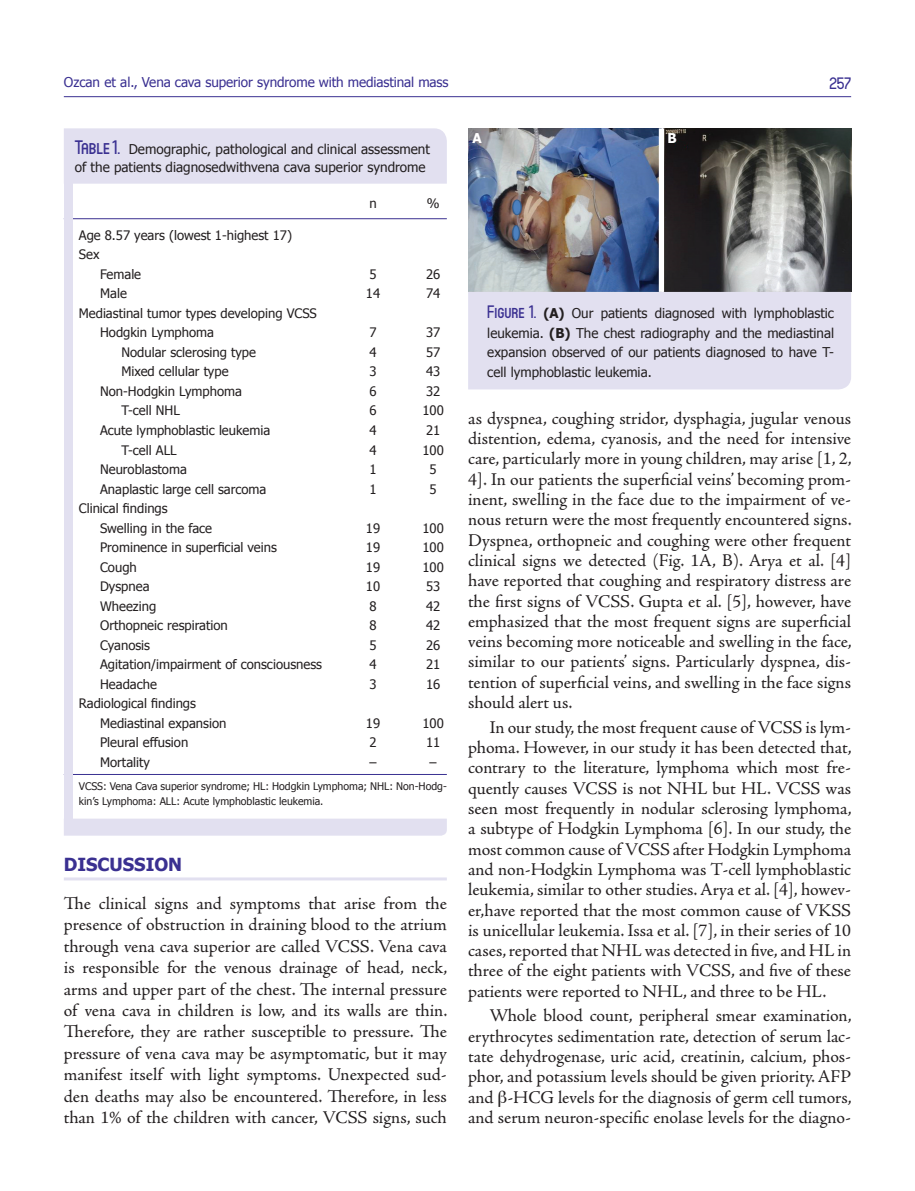
<style>
.page{position:relative;width:915px;height:1191px;background:#fff}
.page>*{position:absolute;margin:0;border:0;box-sizing:border-box;transform-origin:0 0}
._01__Yazı_Metni_NCI{font:18px/20.2px "Adobe Jenson Pro";letter-spacing:-.005em;color:#231f20;text-align:justify}
._06__Yazı_Konu_Basli{font:700 18px "Tahoma";color:#3a3091}
.t1{font:500 16.5px "Circula";color:#3a3091}
._10__Sekil_altyazısı{font:13.5px/19.5px "Tahoma";color:#231f20;text-align:justify}
._07__Tablo_Baslik_NC{font:13.5px/18px "Tahoma";color:#231f20}
.t2{font:13.5px "Tahoma";letter-spacing:-.005em;color:#3a3091}
._10__Sekil_altyazısı-2{font:700 13.5px "Tahoma";color:#fff}
.t3{font:13.05px "Tahoma";color:#231f20}
.t4{font:10.5px/15px "Tahoma";color:#231f20}
.s1{font-family:"Circula";font-weight:500;font-size:19.5px;color:#3a3091}
.s2{font-family:"Circula";font-weight:500;font-size:18px;color:#3a3091}
.s3{font-weight:700}
</style>
<div class="page">
<hr style="left:64px;top:96px;width:786px;height:1px;background:#3a3091">
<hr style="left:64px;top:877px;width:382px;height:3px;background:#e2e0f0">
<div style="left:64px;top:818px;width:382px;height:17px;background:#e2e0f0"></div>
<div style="left:64px;top:128px;width:382px;height:56px;background:#e2e0f0"></div>
<hr style="left:64px;top:774px;width:382px;height:1px;background:#3a3091">
<hr style="left:64px;top:218px;width:382px;height:1px;background:#3a3091">
<div style="left:64px;top:177px;width:8px;height:650px;background:#e2e0f0"></div>
<img style="left:468px;top:128px;width:382px;height:164px">
<div style="left:468px;top:292px;width:382px;height:97px;background:#e2e0f0"></div>
<div style="left:658px;top:128px;width:5px;height:164px;background:#fff"></div>
<p class="t2" style="left:64px;top:73px;width:386px">Ozcan et al., Vena cava superior syndrome with mediastinal mass</p>
<p class="t1" style="left:829px;top:73px;width:23px">257</p>
<p class="_07__Tablo_Baslik_NC" style="left:75px;top:140px;width:356px"><span class="s1">Table 1.</span> Demographic, pathological and clinical assessment of the patients diagnosedwithvena cava superior syndrome</p>
<p class="t3" style="left:369px;top:195px;width:9px">n</p>
<p class="t3" style="left:426px;top:195px;width:14px">%</p>
<p class="t3" style="left:79px;top:227px;width:214px">Age 8.57 years (lowest 1-highest 17)</p>
<p class="t3" style="left:79px;top:246px;width:22px">Sex</p>
<p class="t3" style="left:100px;top:266px;width:43px">Female</p>
<p class="t3" style="left:369px;top:266px;width:9px">5</p>
<p class="t3" style="left:426px;top:266px;width:16px">26</p>
<p class="t3" style="left:100px;top:285px;width:28px">Male</p>
<p class="t3" style="left:366px;top:285px;width:16px">14</p>
<p class="t3" style="left:426px;top:285px;width:16px">74</p>
<p class="t3" style="left:79px;top:305px;width:239px">Mediastinal tumor types developing VCSS</p>
<p class="t3" style="left:100px;top:324px;width:115px">Hodgkin Lymphoma</p>
<p class="t3" style="left:369px;top:324px;width:9px">7</p>
<p class="t3" style="left:426px;top:324px;width:16px">37</p>
<p class="t3" style="left:121px;top:344px;width:136px">Nodular sclerosing type</p>
<p class="t3" style="left:369px;top:344px;width:9px">4</p>
<p class="t3" style="left:426px;top:344px;width:16px">57</p>
<p class="t3" style="left:121px;top:363px;width:109px">Mixed cellular type</p>
<p class="t3" style="left:369px;top:363px;width:9px">3</p>
<p class="t3" style="left:426px;top:363px;width:16px">43</p>
<p class="t3" style="left:100px;top:383px;width:143px">Non-Hodgkin Lymphoma</p>
<p class="t3" style="left:369px;top:383px;width:9px">6</p>
<p class="t3" style="left:426px;top:383px;width:16px">32</p>
<p class="t3" style="left:121px;top:402px;width:60px">T-cell NHL</p>
<p class="t3" style="left:369px;top:402px;width:9px">6</p>
<p class="t3" style="left:422px;top:402px;width:23px">100</p>
<p class="t3" style="left:100px;top:422px;width:171px">Acute lymphoblastic leukemia</p>
<p class="t3" style="left:369px;top:422px;width:9px">4</p>
<p class="t3" style="left:426px;top:422px;width:16px">21</p>
<p class="t3" style="left:121px;top:441px;width:57px">T-cell ALL</p>
<p class="t3" style="left:369px;top:441px;width:9px">4</p>
<p class="t3" style="left:422px;top:441px;width:23px">100</p>
<p class="t3" style="left:100px;top:461px;width:88px">Neuroblastoma</p>
<p class="t3" style="left:369px;top:461px;width:9px">1</p>
<p class="t3" style="left:429px;top:461px;width:9px">5</p>
<p class="t3" style="left:100px;top:480px;width:168px">Anaplastic large cell sarcoma</p>
<p class="t3" style="left:369px;top:480px;width:9px">1</p>
<p class="t3" style="left:429px;top:480px;width:9px">5</p>
<p class="t3" style="left:79px;top:500px;width:90px">Clinical findings</p>
<p class="t3" style="left:100px;top:519px;width:113px">Swelling in the face</p>
<p class="t3" style="left:366px;top:519px;width:16px">19</p>
<p class="t3" style="left:422px;top:519px;width:23px">100</p>
<p class="t3" style="left:100px;top:539px;width:178px">Prominence in superficial veins</p>
<p class="t3" style="left:366px;top:539px;width:16px">19</p>
<p class="t3" style="left:422px;top:539px;width:23px">100</p>
<p class="t3" style="left:100px;top:558px;width:38px">Cough</p>
<p class="t3" style="left:366px;top:558px;width:16px">19</p>
<p class="t3" style="left:422px;top:558px;width:23px">100</p>
<p class="t3" style="left:100px;top:578px;width:51px">Dyspnea</p>
<p class="t3" style="left:366px;top:578px;width:16px">10</p>
<p class="t3" style="left:426px;top:578px;width:16px">53</p>
<p class="t3" style="left:100px;top:597px;width:58px">Wheezing</p>
<p class="t3" style="left:369px;top:597px;width:9px">8</p>
<p class="t3" style="left:426px;top:597px;width:16px">42</p>
<p class="t3" style="left:100px;top:617px;width:129px">Orthopneic respiration</p>
<p class="t3" style="left:369px;top:617px;width:9px">8</p>
<p class="t3" style="left:426px;top:617px;width:16px">42</p>
<p class="t3" style="left:100px;top:636px;width:51px">Cyanosis</p>
<p class="t3" style="left:369px;top:636px;width:9px">5</p>
<p class="t3" style="left:426px;top:636px;width:16px">26</p>
<p class="t3" style="left:100px;top:656px;width:223px">Agitation/impairment of consciousness</p>
<p class="t3" style="left:369px;top:656px;width:9px">4</p>
<p class="t3" style="left:426px;top:656px;width:16px">21</p>
<p class="t3" style="left:100px;top:675px;width:58px">Headache</p>
<p class="t3" style="left:369px;top:675px;width:9px">3</p>
<p class="t3" style="left:426px;top:675px;width:16px">16</p>
<p class="t3" style="left:79px;top:695px;width:119px">Radiological findings</p>
<p class="t3" style="left:100px;top:714px;width:128px">Mediastinal expansion</p>
<p class="t3" style="left:366px;top:714px;width:16px">19</p>
<p class="t3" style="left:422px;top:714px;width:23px">100</p>
<p class="t3" style="left:100px;top:734px;width:90px">Pleural effusion</p>
<p class="t3" style="left:369px;top:734px;width:9px">2</p>
<p class="t3" style="left:426px;top:734px;width:16px">11</p>
<p class="t3" style="left:100px;top:753px;width:51px">Mortality</p>
<p class="t3" style="left:369px;top:753px;width:9px">–</p>
<p class="t3" style="left:429px;top:753px;width:9px">–</p>
<p class="t4" style="left:79px;top:778px;width:369px">VCSS: Vena Cava superior syndrome; HL: Hodgkin Lymphoma; NHL: Non-Hodg&shy;kin’s Lymphoma: ALL: Acute lymphoblastic leukemia.</p>
<p class="_06__Yazı_Konu_Basli" style="left:64px;top:852px;width:120px">DISCUSSION</p>
<p class="_01__Yazı_Metni_NCI" style="left:64px;top:893px;width:385px;line-height:21.5px">The clinical signs and symptoms that arise from the presence of obstruction in draining blood to the atrium through vena cava superior are called VCSS. Vena cava is responsible for the venous drainage of head, neck, arms and upper part of the chest. The internal pressure of vena cava in children is low, and its walls are thin.<br>Therefore, they are rather susceptible to pressure. The pressure of vena cava may be asymptomatic, but it may manifest itself with light symptoms. Unexpected sud&shy;den deaths may also be encountered. Therefore, in less than 1% of the children with cancer, VCSS signs, such</p>
<p class="_10__Sekil_altyazısı-2" style="left:472px;top:130px;width:11px">A</p>
<p class="_10__Sekil_altyazısı-2" style="left:667px;top:130px;width:11px">B</p>
<p class="_10__Sekil_altyazısı" style="left:487px;top:303px;width:348px"><span class="s2">Figure 1.</span> <span class="s3">(A)</span> Our patients diagnosed with lymphoblastic leukemia. <span class="s3">(B)</span> The chest radiography and the mediastinal expansion observed of our patients diagnosed to have T&shy;cell lymphoblastic leukemia.</p>
<p class="_01__Yazı_Metni_NCI" style="left:468px;top:408px;width:385px">as dyspnea, coughing stridor, dysphagia, jugular venous distention, edema, cyanosis, and the need for intensive care, particularly more in young children, may arise [1, 2, 4]. In our patients the superficial veins’ becoming prom&shy;inent, swelling in the face due to the impairment of ve&shy;nous return were the most frequently encountered signs.<br>Dyspnea, orthopneic and coughing were other frequent clinical signs we detected (Fig. 1A, B). Arya et al. [4] have reported that coughing and respiratory distress are the first signs of VCSS. Gupta et al. [5], however, have emphasized that the most frequent signs are superficial veins becoming more noticeable and swelling in the face, similar to our patients’ signs. Particularly dyspnea, dis&shy;tention of superficial veins, and swelling in the face signs should alert us.</p>
<p class="_01__Yazı_Metni_NCI" style="left:468px;top:717px;width:385px;text-indent:21px">In our study, the most frequent cause of VCSS is lym&shy;phoma. However, in our study it has been detected that, contrary to the literature, lymphoma which most fre&shy;quently causes VCSS is not NHL but HL. VCSS was seen most frequently in nodular sclerosing lymphoma, a subtype of Hodgkin Lymphoma [6]. In our study, the most common cause of VCSS after Hodgkin Lymphoma and non-Hodgkin Lymphoma was T-cell lymphoblastic leukemia, similar to other studies. Arya et al. [4], howev&shy;er,have reported that the most common cause of VKSS is unicellular leukemia. Issa et al. [7], in their series of 10 cases, reported that NHL was detected in five, and HL in three of the eight patients with VCSS, and five of these patients were reported to NHL, and three to be HL.</p>
<p class="_01__Yazı_Metni_NCI" style="left:468px;top:1006px;width:385px;text-indent:21px">Whole blood count, peripheral smear examination, erythrocytes sedimentation rate, detection of serum lac&shy;tate dehydrogenase, uric acid, creatinin, calcium, phos&shy;phor, and potassium levels should be given priority. AFP and -HCG levels for the diagnosis of germ cell tumors, and serum neuron-specific enolase levels for the diagno-</p>
</div>
